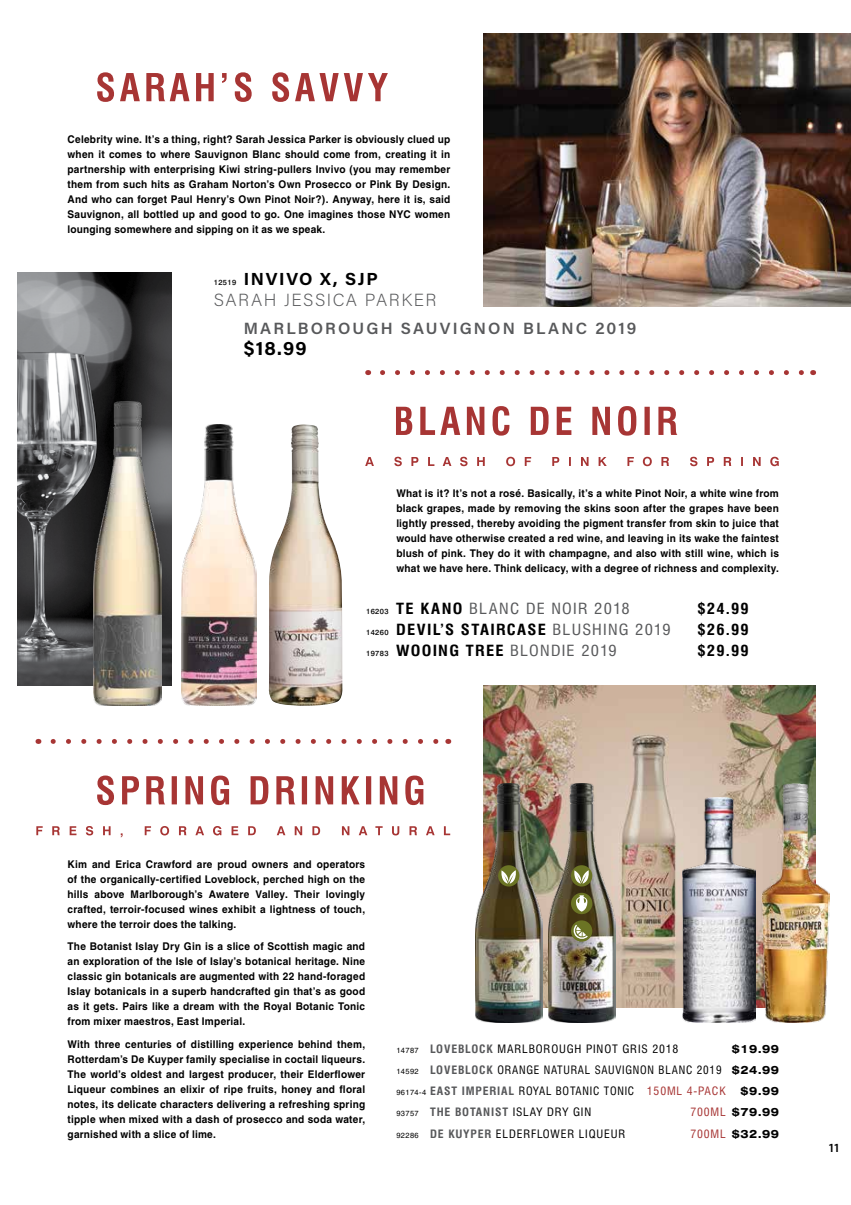
<style>
.page{position:relative;width:851px;height:1205px;background:#fff}
.page>*{position:absolute;margin:0;border:0;box-sizing:border-box;transform-origin:0 0}
.t1{font:700 18.75px "Acumin Pro";color:#000}
.t2{font:200 17.5px "Acumin Pro";letter-spacing:.085em;color:#58595b}
.t3{font:700 17.5px "Acumin Pro";letter-spacing:.095em;color:#000}
.t4{font:600 16.25px "Acumin Pro";letter-spacing:.13em;color:#58595b}
.t5{font:condensed 15px "Swiss 721 BT";letter-spacing:.075em;color:#58595b;scale:1.1 1}
.t6{font:700 condensed 15px "Swiss 721 BT";letter-spacing:.08em;color:#000;scale:1.1 1}
.t7{font:600 12.5px "Myriad Pro";color:#000}
.t8{font:condensed 11.25px/21.2px "Swiss 721 BT";letter-spacing:.07em;color:#000;text-align:justify}
.t9{font:condensed 11.25px "Swiss 721 BT";letter-spacing:.07em;color:#000;scale:1.05 1}
.t10{font:700 expanded 11.25px "Swiss 721 BT";letter-spacing:.04em;color:#000}
.t11{font:700 condensed 11.25px "Swiss 721 BT";letter-spacing:.07em;color:#58595b;scale:1.05 1}
.t12{font:700 10.62px/15px "Helvetica";letter-spacing:.02em;color:#000;text-align:justify;scale:.95 1}
.t13{font:500 7.5px "Swiss 721 BT";letter-spacing:.05em;color:#000}
.s1{font-weight:500;font-stretch:normal;font-size:7.5px;color:#000}
.s2{font-weight:700;color:#000}
.s3{font-weight:500;font-stretch:normal;font-size:7.5px}
.s4{font-weight:400;color:#58595b}
.s5{font-weight:700;font-stretch:expanded}
.s6{font-family:"Helvetica";font-stretch:normal;font-size:7.5px}
.s7{font-weight:700;color:#58595b}
.s8{color:#a73534}
.s9{font-family:"Helvetica";font-weight:400;font-stretch:normal;font-size:7.5px;color:#000}
.s10{font-weight:400;color:#000}
.s11{font-weight:400;font-stretch:condensed;color:#a73534}
</style>
<div class="page">
<img style="left:483px;top:34px;width:367px;height:272px">
<img style="left:18px;top:272px;width:153px;height:413px">
<img style="left:93px;top:402px;width:69px;height:304px">
<img style="left:269px;top:424px;width:73px;height:282px">
<svg style="left:382px;top:370px;width:422px;height:5px"></svg>
<svg style="left:53px;top:739px;width:386px;height:5px"></svg>
<svg style="left:97px;top:72px;width:291px;height:30px"></svg>
<svg style="left:36px;top:826px;width:414px;height:11px"></svg>
<svg style="left:97px;top:775px;width:326px;height:30px"></svg>
<svg style="left:396px;top:406px;width:281px;height:30px"></svg>
<svg style="left:365px;top:457px;width:413px;height:9px"></svg>
<img style="left:181px;top:424px;width:75px;height:282px">
<img style="left:483px;top:685px;width:332px;height:322px">
<img style="left:682px;top:798px;width:73px;height:224px">
<img style="left:761px;top:783px;width:68px;height:239px">
<img style="left:475px;top:784px;width:67px;height:238px">
<div style="left:498px;top:865px;width:21px;height:21px;background:#6b7424;border-radius:50%"></div>
<svg style="left:500px;top:870px;width:16px;height:13px"></svg>
<img style="left:548px;top:784px;width:67px;height:238px">
<div style="left:571px;top:865px;width:21px;height:21px;background:#6b7424;border-radius:50%"></div>
<svg style="left:573px;top:870px;width:16px;height:13px"></svg>
<div style="left:571px;top:893px;width:21px;height:21px;background:#6b7424;border-radius:50%"></div>
<svg style="left:576px;top:895px;width:11px;height:16px"></svg>
<div style="left:571px;top:920px;width:21px;height:22px;background:#6b7424;border-radius:50%"></div>
<svg style="left:572px;top:924px;width:15px;height:16px"></svg>
<p class="t12" style="left:68px;top:132px;width:404px">Celebrity wine. It’s a thing, right? Sarah Jessica Parker is obviously clued up when it comes to where Sauvignon Blanc should come from, creating it in partnership with enterprising Kiwi string-pullers Invivo (you may remember them from such hits as Graham Norton’s Own Prosecco or Pink By Design.<br>And who can forget Paul Henry’s Own Pinot Noir?). Anyway, here it is, said Sauvignon, all bottled up and good to go. One imagines those NYC women lounging somewhere and sipping on it as we speak.</p>
<p class="t13" style="left:214px;top:278px;width:24px">12519</p>
<h2 class="t3" style="left:244px;top:267px;width:135px">INVIVO X, SJP</h2>
<h2 class="t2" style="left:214px;top:288px;width:224px">SARAH JESSICA PARKER</h2>
<h3 class="t4" style="left:244px;top:317px;width:394px">MARLBOROUGH SAUVIGNON BLANC 2019</h3>
<h1 class="t1" style="left:244px;top:335px;width:64px">$18.99</h1>
<p class="t12" style="left:396px;top:486px;width:404px">What is it? It’s not a rosé. Basically, it’s a white Pinot Noir, a white wine from black grapes, made by removing the skins soon after the grapes have been lightly pressed, thereby avoiding the pigment transfer from skin to juice that would have otherwise created a red wine, and leaving in its wake the faintest blush of pink. They do it with champagne, and also with still wine, which is what we have here. Think delicacy, with a degree of richness and complexity.</p>
<h3 class="t5" style="left:366px;top:599px;width:241px"><span class="s1">16203</span> <span class="s2">TE KANO</span> BLANC DE NOIR 2018</h3>
<h3 class="t6" style="left:697px;top:599px;width:48px">$24.99</h3>
<h3 class="t6" style="left:366px;top:620px;width:278px"><span class="s3">14260</span> DEVIL’S STAIRCASE <span class="s4">BLUSHING 2019</span></h3>
<h3 class="t6" style="left:697px;top:620px;width:48px">$26.99</h3>
<h3 class="t5" style="left:366px;top:641px;width:229px"><span class="s1">19783</span> <span class="s2">WOOING TREE</span> BLONDIE 2019</h3>
<h3 class="t6" style="left:697px;top:641px;width:48px">$29.99</h3>
<p class="t12" style="left:68px;top:856px;width:315px">Kim and Erica Crawford are proud owners and operators of the organically-certified Loveblock, perched high on the hills above Marlborough’s Awatere Valley. Their lovingly crafted, terroir-focused wines exhibit a lightness of touch, where the terroir does the talking.</p>
<p class="t12" style="left:68px;top:939px;width:315px">The Botanist Islay Dry Gin is a slice of Scottish magic and an exploration of the Isle of Islay’s botanical heritage. Nine classic gin botanicals are augmented with 22 hand-foraged Islay botanicals in a superb handcrafted gin that’s as good as it gets. Pairs like a dream with the Royal Botanic Tonic from mixer maestros, East Imperial.</p>
<p class="t12" style="left:68px;top:1036px;width:315px">With three centuries of distilling experience behind them, Rotterdam’s De Kuyper family specialise in coctail liqueurs.<br>The world’s oldest and largest producer, their Elderflower Liqueur combines an elixir of ripe fruits, honey and floral notes, its delicate characters delivering a refreshing spring tipple when mixed with a dash of prosecco and soda water, garnished with a slice of lime.</p>
<p class="t8" style="left:396px;top:1038px;width:384px;text-indent:335px"><span class="s5">$19.99<br></span><span class="s6">14592</span> <span class="s7">LOVEBLOCK</span> ORANGE NATURAL SAUVIGNON BLANC 2019 <span class="s5">$24.99<br></span><span class="s6">96174-4</span> <span class="s7">EAST IMPERIAL</span> ROYAL BOTANIC TONIC <span class="s8">150ML 4-PACK</span></p>
<p class="t9" style="left:396px;top:1042px;width:270px"><span class="s6">14787</span> <span class="s7">LOVEBLOCK</span> MARLBOROUGH PINOT GRIS 2018</p>
<p class="t10" style="left:740px;top:1084px;width:40px">$9.99</p>
<p class="t11" style="left:396px;top:1105px;width:187px"><span class="s9">93757</span> THE BOTANIST <span class="s10">ISLAY DRY GIN</span></p>
<p class="t10" style="left:690px;top:1105px;width:90px"><span class="s11">700ML</span> $79.99</p>
<p class="t9" style="left:396px;top:1127px;width:219px"><span class="s6">92286</span> <span class="s7">DE KUYPER</span> ELDERFLOWER LIQUEUR</p>
<p class="t10" style="left:690px;top:1127px;width:90px"><span class="s11">700ML</span> $32.99</p>
<p class="t7" style="left:828px;top:1139px;width:14px">11</p>
</div>
